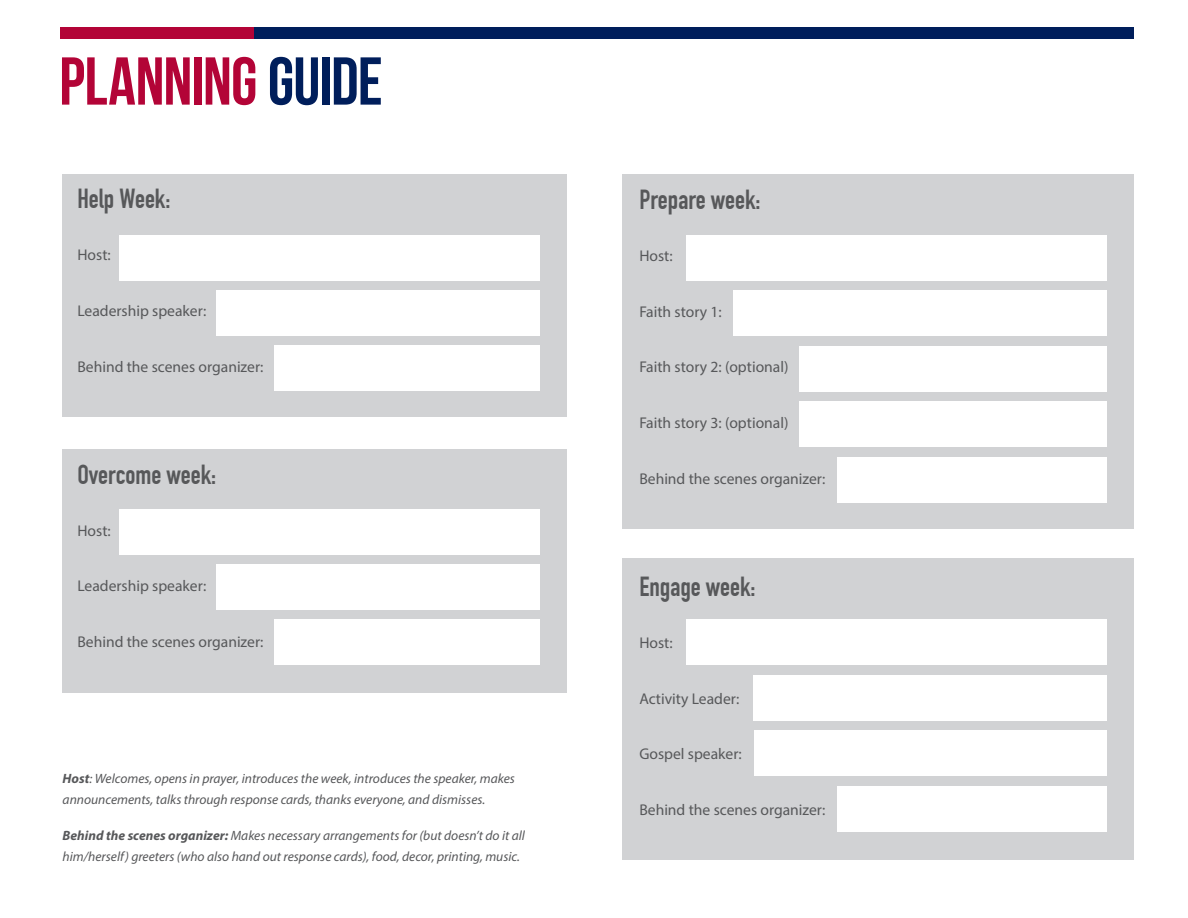
<style>
.page{position:relative;width:1188px;height:918px;background:#fff}
.page>*{position:absolute;margin:0;border:0;box-sizing:border-box;transform-origin:0 0}
.t1{font:67.5px "Bebas Neue";letter-spacing:-.01em;color:#b30437}
.t2{font:700 27px "DIN Condensed";color:#57585a}
.t3{font:15.6px "Myriad Pro";color:#57585a}
.t4{font:italic 13.5px/21px "Myriad Pro";color:#57585a}
.s1{color:#001e5b}
.s2{font-weight:700}
</style>
<div class="page">
<div style="left:622px;top:174px;width:512px;height:355px;background:#d1d2d4"></div>
<div style="left:622px;top:558px;width:512px;height:301px;background:#d1d2d4"></div>
<div style="left:254px;top:27px;width:880px;height:11px;background:#001e5b"></div>
<div style="left:61px;top:27px;width:193px;height:11px;background:#b30437"></div>
<div style="left:63px;top:174px;width:504px;height:242px;background:#d1d2d4"></div>
<div style="left:63px;top:450px;width:504px;height:243px;background:#d1d2d4"></div>
<div style="left:120px;top:235px;width:420px;height:45px;background:#fff"></div>
<div style="left:687px;top:235px;width:420px;height:45px;background:#fff"></div>
<div style="left:687px;top:619px;width:420px;height:46px;background:#fff"></div>
<div style="left:120px;top:509px;width:420px;height:46px;background:#fff"></div>
<div style="left:216px;top:290px;width:324px;height:45px;background:#fff"></div>
<div style="left:733px;top:291px;width:374px;height:45px;background:#fff"></div>
<div style="left:754px;top:675px;width:353px;height:45px;background:#fff"></div>
<div style="left:216px;top:564px;width:324px;height:46px;background:#fff"></div>
<div style="left:274px;top:345px;width:266px;height:45px;background:#fff"></div>
<div style="left:799px;top:346px;width:308px;height:46px;background:#fff"></div>
<div style="left:755px;top:731px;width:352px;height:45px;background:#fff"></div>
<div style="left:799px;top:402px;width:308px;height:45px;background:#fff"></div>
<div style="left:837px;top:786px;width:270px;height:46px;background:#fff"></div>
<div style="left:837px;top:457px;width:270px;height:46px;background:#fff"></div>
<div style="left:274px;top:619px;width:266px;height:46px;background:#fff"></div>
<h1 class="t1" style="left:59px;top:44px;width:325px">PLANNING <span class="s1">GUIDE</span></h1>
<h2 class="t2" style="left:77px;top:189px;width:95px">Help Week:</h2>
<p class="t3" style="left:77px;top:245px;width:35px">Host:</p>
<p class="t3" style="left:77px;top:301px;width:130px">Leadership speaker:</p>
<p class="t3" style="left:77px;top:357px;width:188px">Behind the scenes organizer:</p>
<h2 class="t2" style="left:77px;top:464px;width:140px">Overcome week:</h2>
<p class="t3" style="left:77px;top:521px;width:35px">Host:</p>
<p class="t3" style="left:77px;top:577px;width:130px">Leadership speaker:</p>
<p class="t3" style="left:77px;top:632px;width:188px">Behind the scenes organizer:</p>
<p class="t4" style="left:63px;top:768px;width:454px"><span class="s2">Host</span>: Welcomes, opens in prayer, introduces the week, introduces the speaker, makes announcements, talks through response cards, thanks everyone, and dismisses.</p>
<p class="t4" style="left:63px;top:824px;width:464px"><span class="s2">Behind the scenes organizer:</span> Makes necessary arrangements for (but doesn’t do it all him/herself) greeters (who also hand out response cards), food, decor, printing, music.</p>
<h2 class="t2" style="left:639px;top:190px;width:123px">Prepare week:</h2>
<p class="t3" style="left:639px;top:246px;width:35px">Host:</p>
<p class="t3" style="left:639px;top:302px;width:84px">Faith story 1:</p>
<p class="t3" style="left:639px;top:358px;width:151px">Faith story 2: (optional)</p>
<p class="t3" style="left:639px;top:413px;width:151px">Faith story 3: (optional)</p>
<p class="t3" style="left:639px;top:469px;width:188px">Behind the scenes organizer:</p>
<h2 class="t2" style="left:639px;top:576px;width:118px">Engage week:</h2>
<p class="t3" style="left:639px;top:633px;width:35px">Host:</p>
<p class="t3" style="left:639px;top:689px;width:101px">Activity Leader:</p>
<p class="t3" style="left:639px;top:744px;width:104px">Gospel speaker:</p>
<p class="t3" style="left:639px;top:800px;width:188px">Behind the scenes organizer:</p>
</div>
